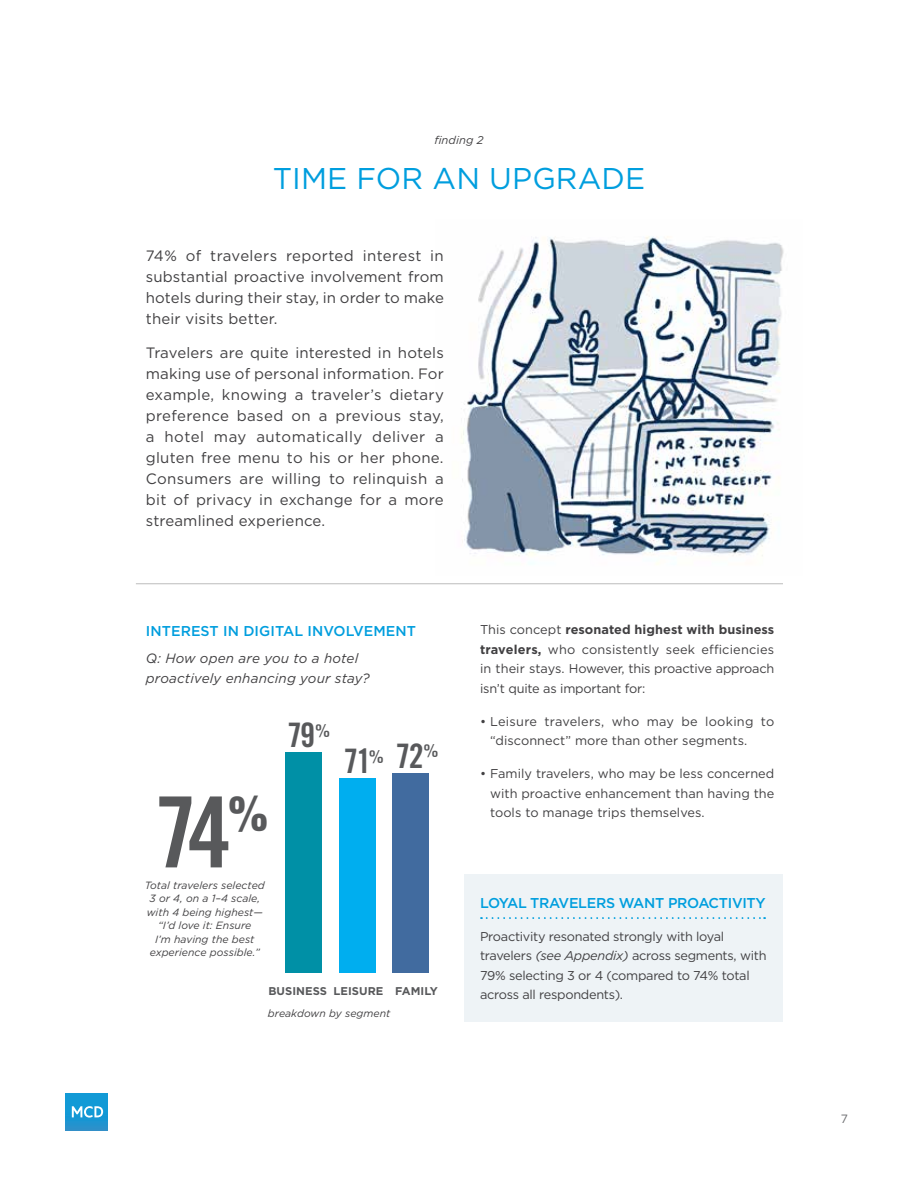
<style>
.page{position:relative;width:918px;height:1188px;background:#fff}
.page>*{position:absolute;margin:0;border:0;box-sizing:border-box;transform-origin:0 0}
.t1{font:98.25px "Trade Gothic LT Std Bd Cn 20";color:#58595b}
.t2{font:33.75px "Trade Gothic LT Std Bd Cn 20";color:#58595b}
.t3{font:30px "Gotham";letter-spacing:.005em;color:#009ede}
.t4{font:15px/21px "Gotham";letter-spacing:.01em;color:#414042;text-align:justify}
.t5{font:500 14.25px "Gotham";letter-spacing:-.02em;color:#009ede}
.t6{font:500 14.25px "Gotham";letter-spacing:.005em;color:#009ede}
.t7{font:italic 13.5px/19.5px "Gotham";letter-spacing:.01em;color:#414042}
.t8{font:12.75px/19.5px "Gotham";letter-spacing:-.015em;color:#414042;text-align:justify}
.t9{font:12.75px/19.5px "Gotham";letter-spacing:.005em;color:#414042}
.t10{font:12px "Gotham";color:#6d6e71}
.t11{font:700 11.25px "Gotham";letter-spacing:.005em;color:#58595b}
.t12{font:italic 11.25px "Gotham";letter-spacing:.005em;color:#414042}
.t13{font:italic 10.5px/13.5px "Gotham";letter-spacing:.005em;color:#414042;text-align:center}
.s1{font-weight:700}
.s2{font-style:italic}
</style>
<div class="page">
<div style="left:66px;top:1094px;width:42px;height:36px;background:linear-gradient(to bottom,#0b9dd9,#2292ce)"></div>
<svg style="left:72px;top:1106px;width:31px;height:12px"></svg>
<img style="left:461px;top:236px;width:323px;height:329px">
<div style="left:464px;top:875px;width:319px;height:147px;background:#eef3f6"></div>
<svg style="left:481px;top:917px;width:284px;height:2px"></svg>
<hr style="left:136px;top:583px;width:647px;height:1px;background:#c4c4c4">
<div style="left:285px;top:752px;width:37px;height:221px;background:#0090a6"></div>
<div style="left:339px;top:778px;width:36px;height:195px;background:#00aeef"></div>
<div style="left:392px;top:773px;width:37px;height:200px;background:#416b9f"></div>
<p class="t12" style="left:434px;top:134px;width:51px">finding 2</p>
<h3 class="t3" style="left:273px;top:162px;width:374px">TIME FOR AN UPGRADE</h3>
<p class="t4" style="left:146px;top:244px;width:299px">74% of travelers reported interest in substantial proactive involvement from hotels during their stay, in order to make their visits better.</p>
<p class="t4" style="left:146px;top:342px;width:299px">Travelers are quite interested in hotels making use of personal information. For example, knowing a traveler’s dietary preference based on a previous stay, a hotel may automatically deliver a gluten free menu to his or her phone.<br>Consumers are willing to relinquish a bit of privacy in exchange for a more streamlined experience.</p>
<p class="t6" style="left:146px;top:622px;width:272px">INTEREST IN DIGITAL INVOLVEMENT</p>
<p class="t7" style="left:146px;top:649px;width:225px">Q: How open are you to a hotel proactively enhancing your stay?</p>
<h1 class="t1" style="left:154px;top:773px;width:116px">74<sup>%</sup></h1>
<p class="t13" style="left:145px;top:878px;width:122px">Total travelers selected<br>3 or 4, on a 1–4 scale, with 4 being highest— “I’d love it: Ensure<br>I’m having the best experience possible.”</p>
<h2 class="t2" style="left:287px;top:715px;width:44px">79<sup>%</sup></h2>
<h2 class="t2" style="left:343px;top:738px;width:96px">71<sup>%</sup> 72<sup>%</sup></h2>
<p class="t11" style="left:268px;top:985px;width:171px">BUSINESS LEISURE FAMILY</p>
<p class="t13" style="left:268px;top:1007px;width:124px">breakdown by segment</p>
<p class="t8" style="left:480px;top:620px;width:296px">This concept <span class="s1">resonated highest with business travelers,</span> who consistently seek efficiencies in their stays. However, this proactive approach isn’t quite as important for:</p>
<p class="t9" style="left:490px;top:711px;width:286px;text-indent:-10px">• Leisure travelers, who may be looking to “disconnect” more than other segments.</p>
<p class="t8" style="left:490px;top:764px;width:286px;text-indent:-10px">• Family travelers, who may be less concerned with proactive enhancement than having the tools to manage trips themselves.</p>
<p class="t5" style="left:480px;top:895px;width:287px">LOYAL TRAVELERS WANT PROACTIVITY</p>
<p class="t8" style="left:480px;top:926px;width:288px;text-align:left">Proactivity resonated strongly with loyal travelers <span class="s2">(see Appendix)</span> across segments, with 79% selecting 3 or 4 (compared to 74% total across all respondents).</p>
<p class="t10" style="left:841px;top:1112px;width:9px">7</p>
</div>
